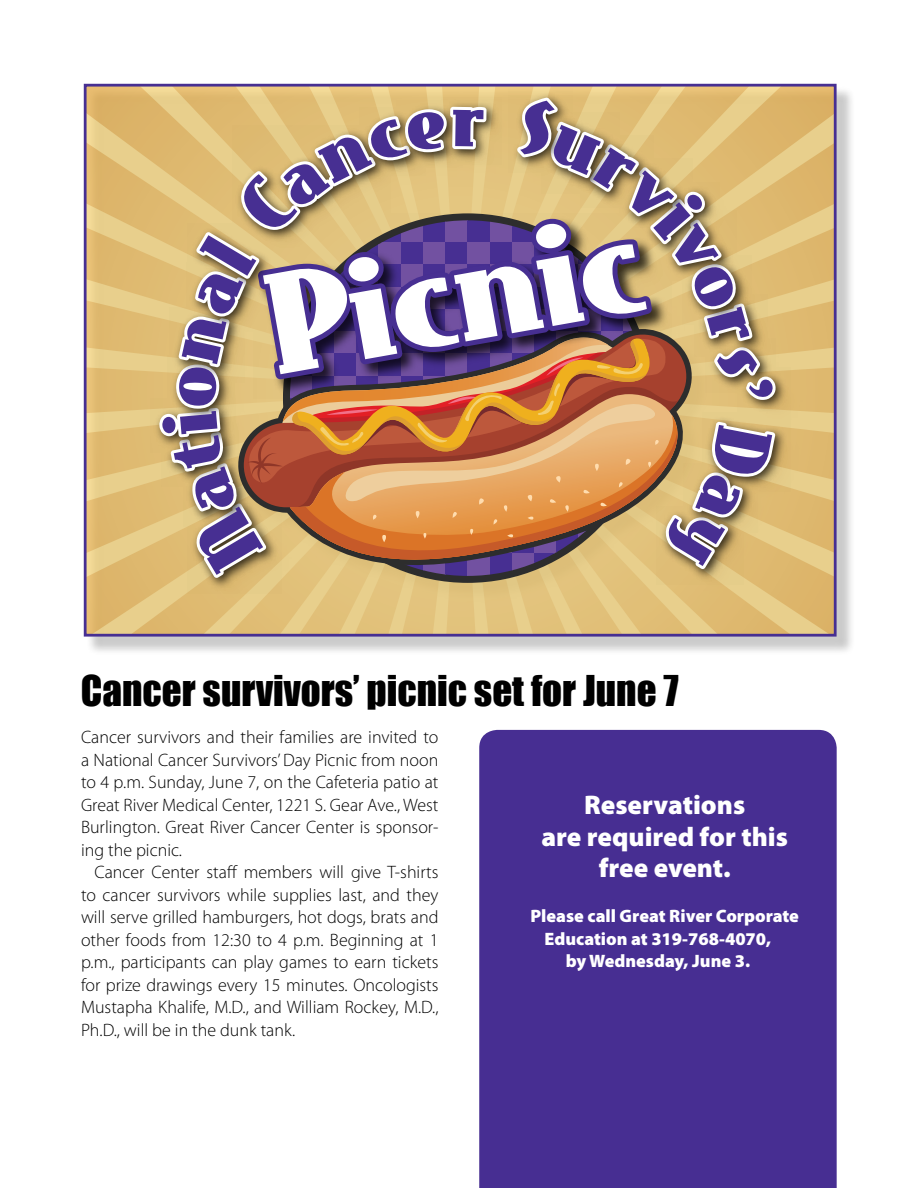
<style>
.page{position:relative;width:918px;height:1188px;background:#fff}
.page>*{position:absolute;margin:0;border:0;box-sizing:border-box;transform-origin:0 0}
.t1{font:39px "Impact";color:#000}
.t2{font:900 27px/31.5px "Myriad Pro";color:#fff;text-align:center}
.t3{font:300 18px/22.5px "Myriad Pro";color:#000;text-align:justify}
.t4{font:900 18px "Myriad Pro";color:#fff}
</style>
<div class="page">
<div style="left:479px;top:730px;width:358px;height:458px;background:#472e92"></div>
<div style="left:86px;top:86px;width:769px;height:569px;background:#000;opacity:.29"></div>
<svg style="left:88px;top:88px;width:745px;height:545px;background:#e1c078"></svg>
<div style="left:84px;top:84px;width:753px;height:553px;border:3px solid #472f92"></div>
<img style="left:188px;top:578px;width:93px;height:15px">
<img style="left:657px;top:578px;width:86px;height:6px">
<img style="left:776px;top:415px;width:14px;height:77px">
<img style="left:150px;top:399px;width:9px;height:54px">
<img style="left:776px;top:368px;width:15px;height:47px">
<img style="left:508px;top:89px;width:65px;height:9px">
<svg style="left:159px;top:98px;width:617px;height:480px;background:#ba967b"></svg>
<h1 class="t1" style="left:81px;top:660px;width:599px">CANCER SURVIVORS’ PICNIC SET FOR JUNE 7</h1>
<p class="t3" style="left:81px;top:726px;width:359px">Cancer survivors and their families are invited to a National Cancer Survivors’ Day Picnic from noon to 4 p.m. Sunday, June 7, on the Cafeteria patio at Great River Medical Center, 1221 S. Gear Ave., West Burlington. Great River Cancer Center is sponsor&shy;ing the picnic.</p>
<p class="t3" style="left:81px;top:861px;width:359px;text-indent:14px">Cancer Center staff members will give T-shirts to cancer survivors while supplies last, and they will serve grilled hamburgers, hot dogs, brats and other foods from 12:30 to 4 p.m. Beginning at 1 p.m., participants can play games to earn tickets for prize drawings every 15 minutes. Oncologists Mustapha Khalife, M.D., and William Rockey, M.D., Ph.D., will be in the dunk tank.</p>
<h2 class="t2" style="left:542px;top:788px;width:248px">Reservations<br>are required for this free event.</h2>
<p class="t4" style="left:530px;top:904px;width:270px">Please call Great River Corporate</p>
<p class="t4" style="left:545px;top:926px;width:228px">Education at 319-768-4070,</p>
<p class="t4" style="left:566px;top:949px;width:186px">by Wednesday, June 3.</p>
</div>
